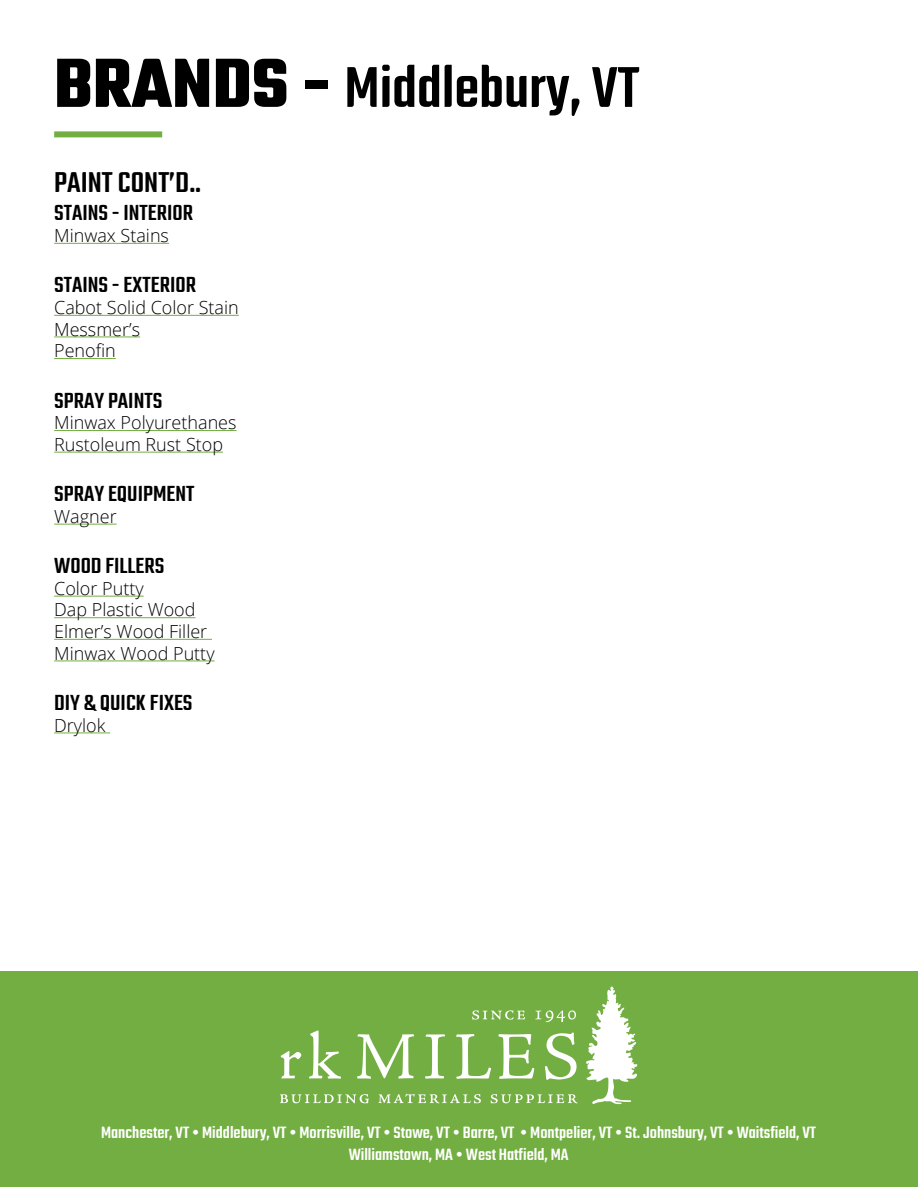
<style>
.page{position:relative;width:918px;height:1188px;background:#fff}
.page>*{position:absolute;margin:0;border:0;box-sizing:border-box;transform-origin:0 0}
.t1{font:500 63px "Industrial";color:#000}
.t2{font:500 31.5px "Industrial";color:#000}
.t3{font:500 24px "Industrial";color:#000}
.t4{font:300 18px/21.6px "Open Sans";color:#000}
.t5{font:500 18px/21.6px "Industrial";color:#fff;text-align:center}
.s1{font-weight:700;font-size:75px}
</style>
<div class="page">
<div style="left:0;top:971px;width:918px;height:216px;background:#73ae43"></div>
<div style="left:54px;top:131px;width:108px;height:6px;background:#73ae43"></div>
<svg style="left:280px;top:1094px;width:89px;height:9px"></svg>
<svg style="left:379px;top:1094px;width:102px;height:9px"></svg>
<svg style="left:491px;top:1094px;width:87px;height:9px"></svg>
<svg style="left:472px;top:1010px;width:53px;height:10px"></svg>
<svg style="left:535px;top:1010px;width:41px;height:12px"></svg>
<svg style="left:281px;top:1051px;width:20px;height:27px"></svg>
<svg style="left:309px;top:1030px;width:32px;height:49px"></svg>
<svg style="left:357px;top:1034px;width:57px;height:45px"></svg>
<svg style="left:425px;top:1034px;width:20px;height:45px"></svg>
<svg style="left:456px;top:1034px;width:35px;height:45px"></svg>
<svg style="left:499px;top:1034px;width:35px;height:45px"></svg>
<svg style="left:545px;top:1033px;width:32px;height:47px"></svg>
<svg style="left:586px;top:987px;width:51px;height:117px"></svg>
<hr style="left:54px;top:243px;width:115px;height:1px;background:#73ae43">
<hr style="left:54px;top:315px;width:185px;height:1px;background:#73ae43">
<hr style="left:54px;top:336px;width:86px;height:1px;background:#73ae43">
<hr style="left:54px;top:358px;width:62px;height:1px;background:#73ae43">
<hr style="left:54px;top:430px;width:183px;height:1px;background:#73ae43">
<hr style="left:54px;top:452px;width:169px;height:1px;background:#73ae43">
<hr style="left:54px;top:524px;width:63px;height:1px;background:#73ae43">
<hr style="left:54px;top:596px;width:90px;height:1px;background:#73ae43">
<hr style="left:54px;top:617px;width:142px;height:1px;background:#73ae43">
<hr style="left:54px;top:639px;width:158px;height:1px;background:#73ae43">
<hr style="left:54px;top:660px;width:161px;height:1px;background:#73ae43">
<hr style="left:54px;top:732px;width:56px;height:1px;background:#73ae43">
<h1 class="t1" style="left:54px;top:63px;width:587px"><span class="s1">BRANDS -</span> Middlebury, VT</h1>
<h2 class="t2" style="left:54px;top:169px;width:149px">PAINT CONT’D..</h2>
<h3 class="t3" style="left:54px;top:204px;width:140px">STAINS - INTERIOR</h3>
<p class="t4" style="left:54px;top:226px;width:116px">Minwax Stains</p>
<h3 class="t3" style="left:54px;top:276px;width:143px">STAINS - EXTERIOR</h3>
<p class="t4" style="left:54px;top:298px;width:186px">Cabot Solid Color Stain<br>Messmer’s<br>Penofin</p>
<h3 class="t3" style="left:54px;top:391px;width:110px">SPRAY PAINTS</h3>
<p class="t4" style="left:54px;top:414px;width:184px">Minwax Polyurethanes<br>Rustoleum Rust Stop</p>
<h3 class="t3" style="left:54px;top:484px;width:142px">SPRAY EQUIPMENT</h3>
<p class="t4" style="left:54px;top:507px;width:64px">Wagner</p>
<h3 class="t3" style="left:54px;top:556px;width:112px">WOOD FILLERS</h3>
<p class="t4" style="left:54px;top:579px;width:162px">Color Putty<br>Dap Plastic Wood<br>Elmer’s Wood Filler<br>Minwax Wood Putty</p>
<h3 class="t3" style="left:54px;top:693px;width:140px">DIY &amp; QUICK FIXES</h3>
<p class="t4" style="left:54px;top:716px;width:53px">Drylok</p>
<p class="t5" style="left:101px;top:1122px;width:717px">Manchester, VT • Middlebury, VT • Morrisville, VT • Stowe, VT • Barre, VT • Montpelier, VT • St. Johnsbury, VT • Waitsfield, VT<br>Williamstown, MA • West Hatfield, MA</p>
</div>
